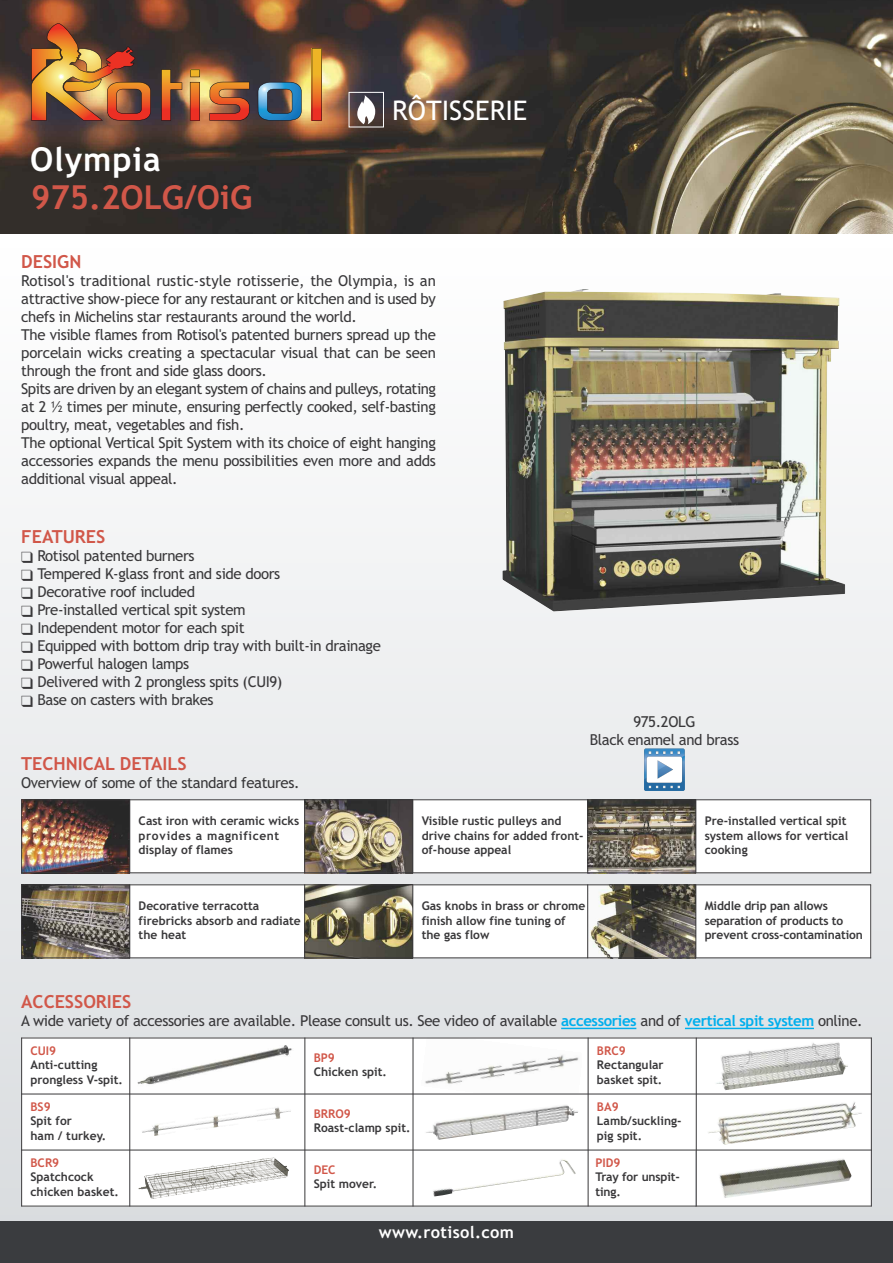
<style>
.page{position:relative;width:893px;height:1263px;background:#fff}
.page>*{position:absolute;margin:0;border:0;box-sizing:border-box;transform-origin:0 0}
.t1{font:700 33px "Trebuchet MS";color:#d15749}
.t2{font:700 33px "Trebuchet MS";letter-spacing:.025em;color:#fff}
.t3{font:27px "Trebuchet MS";color:#fff}
.t4{font:700 18px "Trebuchet MS";color:#d15749}
.t5{font:700 16.5px "Trebuchet MS";letter-spacing:.02em;color:#fff}
.t6{font:15px/18px "Trebuchet MS";letter-spacing:-.025em;color:#39383a}
.t7{font:700 12px/14.4px "Trebuchet MS";color:#39383a}
.t8{font:700 12px "Trebuchet MS";color:#d15749}
.s1{font-weight:700;color:#00afed}
</style>
<div class="page">
<div style="left:0;top:1220px;width:893px;height:43px;background:#3a3c3f"></div>
<div style="left:0;top:234px;width:893px;height:986px;background:linear-gradient(to bottom,#fff,#d9dcdf)"></div>
<img style="left:0;top:0;width:893px;height:234px">
<svg style="left:312px;top:48px;width:10px;height:73px"></svg>
<svg style="left:258px;top:82px;width:44px;height:39px;background:#4c748e"></svg>
<svg style="left:209px;top:82px;width:41px;height:39px;background:#bb5d34"></svg>
<svg style="left:190px;top:70px;width:10px;height:51px"></svg>
<svg style="left:161px;top:69px;width:21px;height:52px"></svg>
<img style="left:31px;top:23px;width:120px;height:98px">
<div style="left:349px;top:92px;width:35px;height:35px;border:1px solid #fff"></div>
<svg style="left:357px;top:95px;width:18px;height:29px"></svg>
<img style="left:502px;top:289px;width:343px;height:322px">
<hr style="left:561px;top:1028px;width:75px;height:1px;background:#00afed">
<hr style="left:685px;top:1028px;width:129px;height:1px;background:#00afed">
<div style="left:21px;top:1037px;width:109px;height:57px;background:#fff"></div>
<img style="left:130px;top:1038px;width:174px;height:56px">
<div style="left:305px;top:1037px;width:108px;height:57px;background:#fff"></div>
<div style="left:413px;top:1037px;width:175px;height:57px;background:#fff"></div>
<img style="left:421px;top:1038px;width:160px;height:56px">
<div style="left:588px;top:1037px;width:108px;height:57px;background:#fff"></div>
<div style="left:696px;top:1037px;width:176px;height:57px;background:#fff"></div>
<img style="left:716px;top:1042px;width:132px;height:48px">
<div style="left:21px;top:1094px;width:109px;height:56px;background:#fff"></div>
<div style="left:130px;top:1094px;width:175px;height:56px;background:#fff"></div>
<img style="left:142px;top:1107px;width:149px;height:29px">
<div style="left:305px;top:1094px;width:108px;height:56px;background:#fff"></div>
<div style="left:413px;top:1094px;width:175px;height:56px;background:#fff"></div>
<img style="left:426px;top:1105px;width:152px;height:35px">
<div style="left:588px;top:1094px;width:108px;height:56px;background:#fff"></div>
<div style="left:696px;top:1094px;width:176px;height:56px;background:#fff"></div>
<img style="left:708px;top:1102px;width:154px;height:43px">
<div style="left:21px;top:1150px;width:109px;height:56px;background:#fff"></div>
<div style="left:130px;top:1150px;width:175px;height:56px;background:#fff"></div>
<img style="left:138px;top:1157px;width:151px;height:42px">
<div style="left:305px;top:1150px;width:108px;height:56px;background:#fff"></div>
<div style="left:413px;top:1150px;width:175px;height:56px;background:#fff"></div>
<img style="left:433px;top:1159px;width:143px;height:37px">
<div style="left:587px;top:1150px;width:108px;height:56px;background:#fff"></div>
<div style="left:696px;top:1150px;width:176px;height:56px;background:#fff"></div>
<img style="left:719px;top:1159px;width:133px;height:39px">
<hr style="left:21px;top:1037px;width:1px;height:169px;background:#39383a">
<hr style="left:129px;top:1037px;width:1px;height:169px;background:#39383a">
<hr style="left:304px;top:1037px;width:1px;height:169px;background:#39383a">
<hr style="left:413px;top:1037px;width:1px;height:169px;background:#39383a">
<hr style="left:588px;top:1037px;width:1px;height:169px;background:#39383a">
<hr style="left:696px;top:1037px;width:1px;height:169px;background:#39383a">
<hr style="left:871px;top:1037px;width:1px;height:169px;background:#39383a">
<hr style="left:21px;top:1037px;width:851px;height:1px;background:#39383a">
<hr style="left:21px;top:1094px;width:851px;height:1px;background:#39383a">
<hr style="left:21px;top:1150px;width:851px;height:1px;background:#39383a">
<hr style="left:21px;top:1206px;width:851px;height:1px;background:#39383a">
<img style="left:22px;top:800px;width:107px;height:72px">
<div style="left:130px;top:799px;width:175px;height:74px;background:#fff"></div>
<img style="left:305px;top:800px;width:107px;height:72px">
<div style="left:413px;top:799px;width:175px;height:74px;background:#fff"></div>
<img style="left:588px;top:800px;width:107px;height:72px">
<div style="left:696px;top:799px;width:175px;height:74px;background:#fff"></div>
<hr style="left:21px;top:799px;width:1px;height:74px;background:#39383a">
<hr style="left:129px;top:799px;width:1px;height:74px;background:#39383a">
<hr style="left:304px;top:799px;width:1px;height:74px;background:#39383a">
<hr style="left:412px;top:799px;width:1px;height:74px;background:#39383a">
<hr style="left:587px;top:799px;width:1px;height:74px;background:#39383a">
<hr style="left:695px;top:799px;width:1px;height:74px;background:#39383a">
<hr style="left:870px;top:799px;width:1px;height:74px;background:#39383a">
<hr style="left:21px;top:799px;width:850px;height:1px;background:#39383a">
<hr style="left:21px;top:872px;width:850px;height:1px;background:#39383a">
<img style="left:22px;top:885px;width:107px;height:72px">
<div style="left:130px;top:884px;width:175px;height:74px;background:#fff"></div>
<img style="left:305px;top:885px;width:107px;height:72px">
<div style="left:413px;top:884px;width:175px;height:74px;background:#fff"></div>
<img style="left:588px;top:885px;width:107px;height:72px">
<div style="left:696px;top:884px;width:175px;height:74px;background:#fff"></div>
<hr style="left:21px;top:884px;width:1px;height:74px;background:#39383a">
<hr style="left:129px;top:884px;width:1px;height:74px;background:#39383a">
<hr style="left:304px;top:884px;width:1px;height:74px;background:#39383a">
<hr style="left:412px;top:884px;width:1px;height:74px;background:#39383a">
<hr style="left:587px;top:884px;width:1px;height:74px;background:#39383a">
<hr style="left:695px;top:884px;width:1px;height:74px;background:#39383a">
<hr style="left:870px;top:884px;width:1px;height:74px;background:#39383a">
<hr style="left:21px;top:884px;width:850px;height:1px;background:#39383a">
<hr style="left:21px;top:957px;width:850px;height:1px;background:#39383a">
<svg style="left:644px;top:748px;width:41px;height:43px"></svg>
<h1 class="t2" style="left:30px;top:141px;width:132px">Olympia</h1>
<h1 class="t1" style="left:31px;top:179px;width:223px">975.2OLG/OiG</h1>
<h2 class="t3" style="left:392px;top:95px;width:137px">RÔTISSERIE</h2>
<p class="t4" style="left:21px;top:252px;width:62px">DESIGN</p>
<p class="t6" style="left:21px;top:272px;width:416px">Rotisol's traditional rustic-style rotisserie, the Olympia, is an attractive show-piece for any restaurant or kitchen and is used by chefs in Michelins star restaurants around the world.<br>The visible flames from Rotisol's patented burners spread up the porcelain wicks creating a spectacular visual that can be seen through the front and side glass doors.<br>Spits are driven by an elegant system of chains and pulleys, rotating at 2 ½ times per minute, ensuring perfectly cooked, self-basting poultry, meat, vegetables and fish.<br>The optional Vertical Spit System with its choice of eight hanging accessories expands the menu possibilities even more and adds additional visual appeal.</p>
<p class="t4" style="left:21px;top:526px;width:86px">FEATURES</p>
<p class="t6" style="left:21px;top:547px;width:175px">❑ Rotisol patented burners</p>
<p class="t6" style="left:21px;top:565px;width:261px">❑ Tempered K-glass front and side doors</p>
<p class="t6" style="left:21px;top:583px;width:175px">❑ Decorative roof included</p>
<p class="t6" style="left:21px;top:601px;width:226px">❑ Pre-installed vertical spit system</p>
<p class="t6" style="left:21px;top:619px;width:225px">❑ Independent motor for each spit</p>
<p class="t6" style="left:21px;top:637px;width:361px">❑ Equipped with bottom drip tray with built-in drainage</p>
<p class="t6" style="left:21px;top:655px;width:170px">❑ Powerful halogen lamps</p>
<p class="t6" style="left:21px;top:673px;width:263px">❑ Delivered with 2 prongless spits (CUI9)</p>
<p class="t6" style="left:21px;top:691px;width:194px">❑ Base on casters with brakes</p>
<p class="t6" style="left:590px;top:713px;width:151px;text-align:center">975.2OLG<br>Black enamel and brass</p>
<p class="t4" style="left:21px;top:753px;width:167px">TECHNICAL DETAILS</p>
<p class="t6" style="left:21px;top:774px;width:280px">Overview of some of the standard features.</p>
<p class="t7" style="left:139px;top:814px;width:162px">Cast iron with ceramic wicks provides a magnificent display of flames</p>
<p class="t7" style="left:422px;top:814px;width:163px">Visible rustic pulleys and drive chains for added front&shy;of-house appeal</p>
<p class="t7" style="left:705px;top:814px;width:145px">Pre-installed vertical spit system allows for vertical cooking</p>
<p class="t7" style="left:139px;top:899px;width:164px">Decorative terracotta firebricks absorb and radiate the heat</p>
<p class="t7" style="left:422px;top:899px;width:165px">Gas knobs in brass or chrome finish allow fine tuning of the gas flow</p>
<p class="t7" style="left:705px;top:899px;width:160px">Middle drip pan allows separation of products to prevent cross-contamination</p>
<p class="t4" style="left:21px;top:991px;width:112px">ACCESSORIES</p>
<p class="t6" style="left:21px;top:1012px;width:843px">A wide variety of accessories are available. Please consult us. See video of available <span class="s1">accessories</span> and of <span class="s1">vertical spit system</span> online.</p>
<p class="t8" style="left:31px;top:1044px;width:27px">CUI9</p>
<p class="t7" style="left:31px;top:1058px;width:94px">Anti-cutting prongless V-spit.</p>
<p class="t8" style="left:597px;top:1044px;width:30px">BRC9</p>
<p class="t7" style="left:597px;top:1058px;width:68px">Rectangular basket spit.</p>
<p class="t8" style="left:314px;top:1051px;width:23px">BP9</p>
<p class="t7" style="left:314px;top:1065px;width:75px">Chicken spit.</p>
<p class="t8" style="left:31px;top:1100px;width:22px">BS9</p>
<p class="t7" style="left:31px;top:1114px;width:77px">Spit for<br>ham / turkey.</p>
<p class="t8" style="left:31px;top:1156px;width:30px">BCR9</p>
<p class="t7" style="left:31px;top:1170px;width:90px">Spatchcock chicken basket.</p>
<p class="t8" style="left:314px;top:1107px;width:39px">BRRO9</p>
<p class="t7" style="left:314px;top:1121px;width:98px">Roast-clamp spit.</p>
<p class="t8" style="left:314px;top:1163px;width:23px">DEC</p>
<p class="t7" style="left:314px;top:1177px;width:65px">Spit mover.</p>
<p class="t5" style="left:379px;top:1223px;width:137px">www.rotisol.com</p>
<p class="t8" style="left:597px;top:1100px;width:23px">BA9</p>
<p class="t7" style="left:597px;top:1114px;width:86px">Lamb/suckling&shy;pig spit.</p>
<p class="t8" style="left:595px;top:1156px;width:27px">PID9</p>
<p class="t7" style="left:595px;top:1170px;width:86px">Tray for unspit&shy;ting.</p>
</div>
